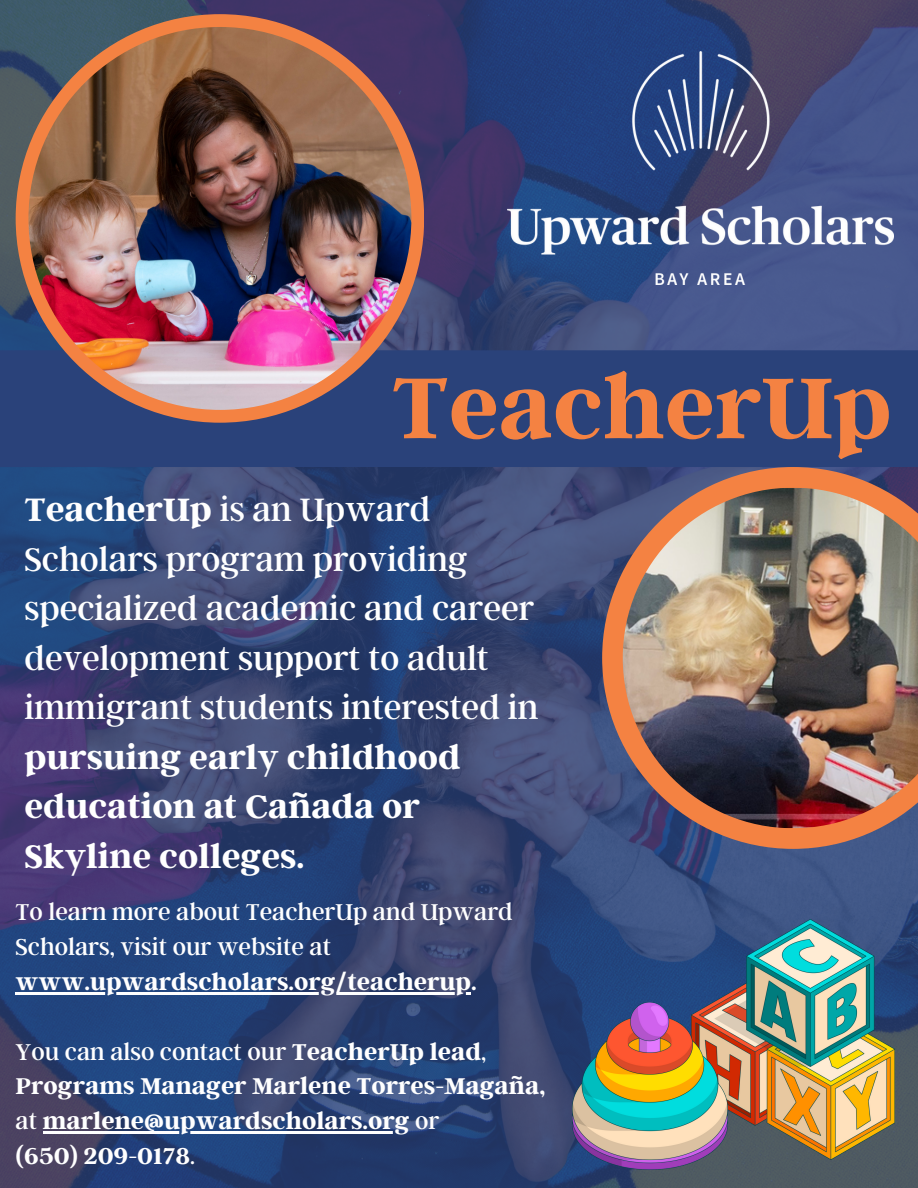
<style>
.page{position:relative;width:918px;height:1188px;background:#fff}
.page>*{position:absolute;margin:0;border:0;box-sizing:border-box;transform-origin:0 0}
.t1{font:700 96px "Argent CF";color:#f48242}
.t2{font:36px/49.5px "Argent CF";color:#fff}
.t3{font:700 25.35px/34.8px "Argent CF";color:#fff}
.t4{font:25.35px/34.8px "Argent CF";color:#fff}
.s1{font-weight:700}
.s2{font-weight:400}
</style>
<div class="page">
<img style="left:0;top:0;width:918px;height:1188px">
<div style="left:0;top:350px;width:918px;height:117px;background:#2a427a"></div>
<div style="left:16px;top:14px;width:408px;height:409px;background:#f48242;border-radius:50%"></div>
<svg style="left:602px;top:467px;width:316px;height:382px;background:#7f5f67"></svg>
<img style="left:28px;top:27px;width:383px;height:383px;border-radius:50%">
<img style="left:623px;top:488px;width:295px;height:340px">
<img style="left:508px;top:52px;width:385px;height:233px">
<img style="left:691px;top:919px;width:204px;height:241px">
<img style="left:573px;top:1003px;width:155px;height:166px">
<hr style="left:16px;top:992px;width:455px;height:2px;background:#fff">
<hr style="left:43px;top:1132px;width:367px;height:2px;background:#fff">
<p class="t1" style="left:392px;top:345px;width:501px">TeacherUp</p>
<p class="t2" style="left:24px;top:483px;width:515px"><span class="s1">TeacherUp</span> is an Upward<br>Scholars program providing specialized academic and career development support to adult immigrant students interested in <span class="s1">pursuing early childhood education at Cañada or<br>Skyline colleges.</span></p>
<p class="t4" style="left:16px;top:893px;width:499px">To learn more about TeacherUp and Upward<br>Scholars, visit our website at <span class="s1">www.upwardscholars.org/teacherup.</span></p>
<p class="t3" style="left:16px;top:1033px;width:531px"><span class="s2">You can also contact our</span> TeacherUp lead<span class="s2">,<br></span>Programs Manager Marlene Torres-Magaña, <span class="s2">at</span> marlene@upwardscholars.org <span class="s2">or</span></p>
<p class="t3" style="left:16px;top:1137px;width:181px">(650) 209-0178<span class="s2">.</span></p>
</div>
